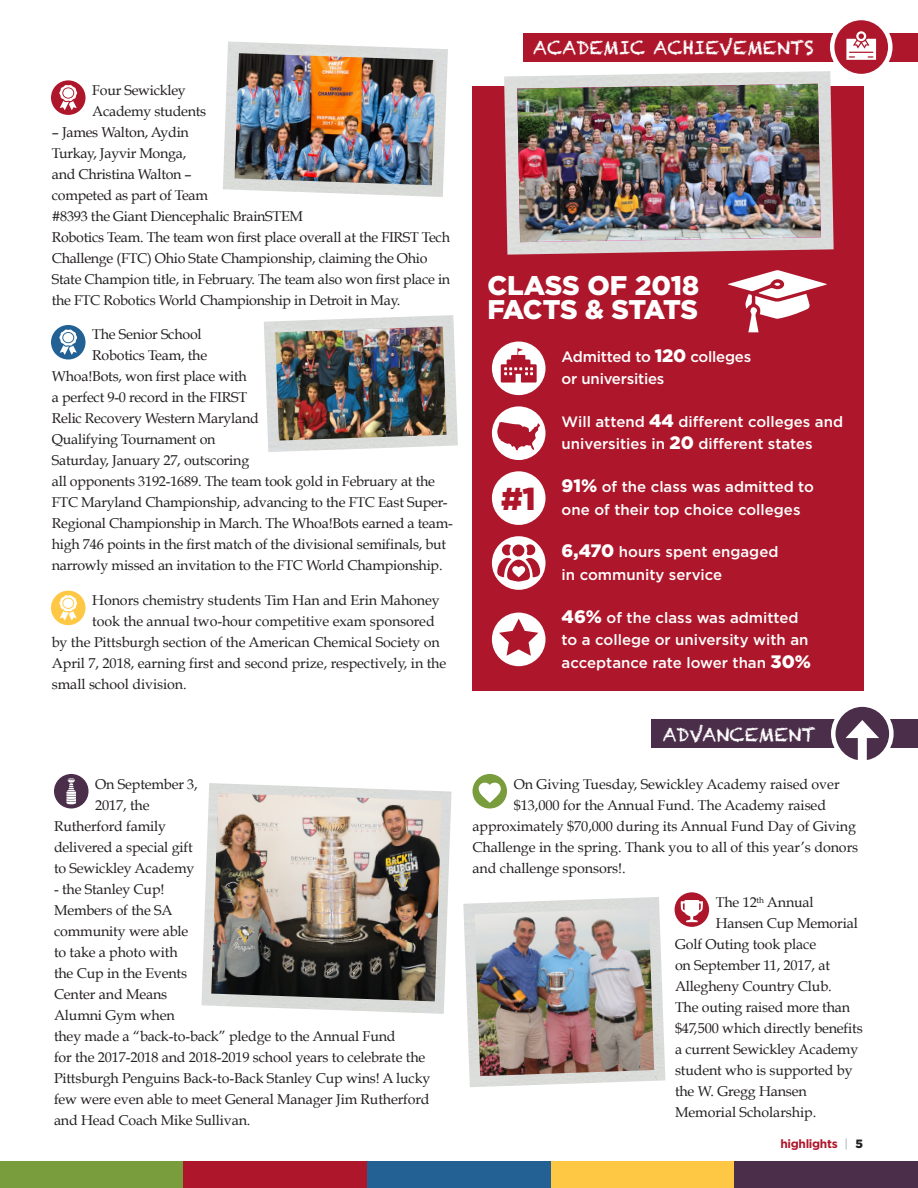
<style>
.page{position:relative;width:918px;height:1188px;background:#fff}
.page>*{position:absolute;margin:0;border:0;box-sizing:border-box;transform-origin:0 0}
.SUBHEAD{font:900 31.65px "Gotham";color:#ae172b}
.Body_copy{font:900 27px/24px "Gotham";letter-spacing:-.01em;color:#fff}
.t1{font:18.75px "Chalkduster";color:#fff}
.Body_copy-2{font:500 15px/22.5px "Gotham";color:#fff}
.Body_copy-3{font:14.25px/21px "Book Antiqua";letter-spacing:-.01em;color:#231f20}
.t2{font:700 12px "Gotham";letter-spacing:-.03em;color:#ae172b}
.s1{font-weight:900;font-size:18px}
.s2{font-weight:400;color:#9eacaa}
.s3{font-weight:900;color:#231f20}
</style>
<div class="page">
<div style="left:0;top:1161px;width:184px;height:27px;background:#799c3d"></div>
<div style="left:184px;top:1161px;width:183px;height:27px;background:#ae172b"></div>
<div style="left:367px;top:1161px;width:184px;height:27px;background:#236194"></div>
<div style="left:551px;top:1161px;width:183px;height:27px;background:#fec844"></div>
<div style="left:734px;top:1161px;width:184px;height:27px;background:#4b2e49"></div>
<img style="left:264px;top:315px;width:194px;height:137px">
<img style="left:463px;top:897px;width:202px;height:190px">
<img style="left:201px;top:783px;width:251px;height:231px">
<img style="left:223px;top:41px;width:225px;height:156px">
<div style="left:51px;top:80px;width:35px;height:35px;background:#ae172b;border-radius:50%"></div>
<svg style="left:59px;top:85px;width:18px;height:25px"></svg>
<div style="left:63px;top:88px;width:10px;height:10px;background:#fff;border-radius:50%"></div>
<div style="left:51px;top:325px;width:35px;height:35px;background:#236194;border-radius:50%"></div>
<svg style="left:59px;top:330px;width:18px;height:25px"></svg>
<div style="left:63px;top:333px;width:10px;height:9px;background:#fff;border-radius:50%"></div>
<div style="left:472px;top:86px;width:392px;height:605px;background:#ae172b"></div>
<svg style="left:728px;top:270px;width:99px;height:62px"></svg>
<div style="left:524px;top:33px;width:394px;height:28px;background:#ae172b"></div>
<svg style="left:832px;top:18px;width:58px;height:58px;fill:#ae172b"></svg>
<div style="left:830px;top:16px;width:63px;height:62px;border:4px solid #fff;border-radius:50%"></div>
<svg style="left:846px;top:31px;width:30px;height:29px"></svg>
<div style="left:492px;top:342px;width:54px;height:53px;background:#fff;border-radius:50%"></div>
<svg style="left:501px;top:348px;width:36px;height:35px"></svg>
<div style="left:492px;top:406px;width:54px;height:54px;background:#fff;border-radius:50%"></div>
<svg style="left:497px;top:422px;width:43px;height:28px"></svg>
<div style="left:492px;top:536px;width:54px;height:54px;background:#fff;border-radius:50%"></div>
<svg style="left:497px;top:544px;width:44px;height:38px"></svg>
<div style="left:492px;top:471px;width:54px;height:54px;background:#fff;border-radius:50%"></div>
<div style="left:492px;top:613px;width:54px;height:53px;background:#fff;border-radius:50%"></div>
<svg style="left:499px;top:619px;width:39px;height:37px"></svg>
<div style="left:652px;top:719px;width:266px;height:29px;background:#4b2e49"></div>
<svg style="left:833px;top:705px;width:58px;height:58px"></svg>
<div style="left:831px;top:702px;width:63px;height:63px;border:4px solid #fff;border-radius:50%"></div>
<img style="left:211px;top:793px;width:231px;height:208px">
<img style="left:475px;top:908px;width:179px;height:168px">
<img style="left:235px;top:53px;width:201px;height:132px">
<div style="left:51px;top:591px;width:35px;height:34px;background:#fec844;border-radius:50%"></div>
<svg style="left:59px;top:595px;width:18px;height:26px"></svg>
<div style="left:63px;top:599px;width:10px;height:9px;background:#fff;border-radius:50%"></div>
<div style="left:54px;top:774px;width:35px;height:35px;background:#4b2e49;border-radius:50%"></div>
<div style="left:473px;top:774px;width:34px;height:35px;background:#799c3d;border-radius:50%"></div>
<div style="left:675px;top:892px;width:34px;height:35px;background:#ae172b;border-radius:50%"></div>
<svg style="left:66px;top:778px;width:10px;height:27px"></svg>
<div style="left:858px;top:731px;width:9px;height:37px;background:#fff"></div>
<svg style="left:846px;top:720px;width:33px;height:18px"></svg>
<svg style="left:479px;top:782px;width:22px;height:21px"></svg>
<svg style="left:681px;top:900px;width:22px;height:22px"></svg>
<img style="left:275px;top:327px;width:171px;height:114px">
<img style="left:504px;top:71px;width:330px;height:184px">
<img style="left:517px;top:84px;width:304px;height:158px">
<p class="Body_copy-3" style="left:92px;top:79px;width:116px">Four Sewickley<br>Academy students</p>
<p class="Body_copy-3" style="left:52px;top:121px;width:400px">– James Walton, Aydin<br>Turkay, Jayvir Monga,<br>and Christina Walton –<br>competed as part of Team<br>#8393 the Giant Diencephalic BrainSTEM<br>Robotics Team. The team won first place overall at the FIRST Tech Challenge (FTC) Ohio State Championship, claiming the Ohio State Champion title, in February. The team also won first place in the FTC Robotics World Championship in Detroit in May.</p>
<p class="Body_copy-3" style="left:92px;top:324px;width:111px">The Senior School</p>
<p class="Body_copy-3" style="left:92px;top:345px;width:116px">Robotics Team, the</p>
<p class="Body_copy-3" style="left:52px;top:366px;width:197px">Whoa!Bots, won first place with</p>
<p class="Body_copy-3" style="left:52px;top:387px;width:197px">a perfect 9-0 record in the FIRST</p>
<p class="Body_copy-3" style="left:52px;top:408px;width:209px">Relic Recovery Western Maryland</p>
<p class="Body_copy-3" style="left:52px;top:429px;width:165px">Qualifying Tournament on</p>
<p class="Body_copy-3" style="left:52px;top:450px;width:199px">Saturday, January 27, outscoring</p>
<p class="Body_copy-3" style="left:52px;top:471px;width:385px">all opponents 3192-1689. The team took gold in February at the</p>
<p class="Body_copy-3" style="left:52px;top:492px;width:397px">FTC Maryland Championship, advancing to the FTC East Super-</p>
<p class="Body_copy-3" style="left:52px;top:513px;width:403px">Regional Championship in March. The Whoa!Bots earned a team-</p>
<p class="Body_copy-3" style="left:52px;top:534px;width:396px">high 746 points in the first match of the divisional semifinals, but</p>
<p class="Body_copy-3" style="left:52px;top:555px;width:392px">narrowly missed an invitation to the FTC World Championship.</p>
<p class="Body_copy-3" style="left:92px;top:589px;width:349px">Honors chemistry students Tim Han and Erin Mahoney</p>
<p class="Body_copy-3" style="left:92px;top:610px;width:344px">took the annual two-hour competitive exam sponsored</p>
<p class="Body_copy-3" style="left:52px;top:631px;width:390px">by the Pittsburgh section of the American Chemical Society on</p>
<p class="Body_copy-3" style="left:52px;top:652px;width:396px">April 7, 2018, earning first and second prize, respectively, in the</p>
<p class="Body_copy-3" style="left:52px;top:673px;width:136px">small school division.</p>
<p class="Body_copy-3" style="left:95px;top:774px;width:104px">On September 3,</p>
<p class="Body_copy-3" style="left:95px;top:795px;width:56px">2017, the</p>
<p class="Body_copy-3" style="left:54px;top:816px;width:114px">Rutherford family</p>
<p class="Body_copy-3" style="left:54px;top:837px;width:140px">delivered a special gift</p>
<p class="Body_copy-3" style="left:54px;top:858px;width:142px">to Sewickley Academy</p>
<p class="Body_copy-3" style="left:54px;top:879px;width:378px">- the Stanley Cup!<br>Members of the SA<br>community were able<br>to take a photo with<br>the Cup in the Events<br>Center and Means<br>Alumni Gym when<br>they made a “back-to-back” pledge to the Annual Fund<br>for the 2017-2018 and 2018-2019 school years to celebrate the<br>Pittsburgh Penguins Back-to-Back Stanley Cup wins! A lucky few were even able to meet General Manager Jim Rutherford and Head Coach Mike Sullivan.</p>
<p class="t1" style="left:533px;top:37px;width:282px">ACADEMIC ACHIEVEMENTS</p>
<p class="Body_copy" style="left:487px;top:273px;width:213px">CLASS OF 2018<br>FACTS &amp; STATS</p>
<p class="Body_copy-2" style="left:562px;top:345px;width:191px">Admitted to <span class="s1">120</span> colleges or universities</p>
<p class="Body_copy-2" style="left:562px;top:410px;width:283px">Will attend <span class="s1">44</span> different colleges and universities in <span class="s1">20</span> different states</p>
<p class="Body_copy-2" style="left:562px;top:475px;width:254px"><span class="s1">91%</span> of the class was admitted to one of their top choice colleges</p>
<p class="Body_copy-2" style="left:562px;top:540px;width:218px"><span class="s1">6,470</span> hours spent engaged in community service</p>
<p class="Body_copy-2" style="left:562px;top:606px;width:251px"><span class="s1">46%</span> of the class was admitted to a college or university with an acceptance rate lower than <span class="s1">30%</span></p>
<p class="SUBHEAD" style="left:501px;top:481px;width:36px">#1</p>
<p class="t1" style="left:663px;top:723px;width:155px">ADVANCEMENT</p>
<p class="Body_copy-3" style="left:514px;top:774px;width:327px">On Giving Tuesday, Sewickley Academy raised over</p>
<p class="Body_copy-3" style="left:514px;top:795px;width:314px">$13,000 for the Annual Fund. The Academy raised</p>
<p class="Body_copy-3" style="left:472px;top:816px;width:385px">approximately $70,000 during its Annual Fund Day of Giving</p>
<p class="Body_copy-3" style="left:472px;top:837px;width:387px">Challenge in the spring. Thank you to all of this year’s donors</p>
<p class="Body_copy-3" style="left:472px;top:858px;width:155px">and challenge sponsors!.</p>
<p class="Body_copy-3" style="left:716px;top:892px;width:99px">The 12<sup>th</sup> Annual</p>
<p class="Body_copy-3" style="left:716px;top:913px;width:143px">Hansen Cup Memorial</p>
<p class="Body_copy-3" style="left:675px;top:934px;width:143px">Golf Outing took place</p>
<p class="Body_copy-3" style="left:675px;top:955px;width:157px">on September 11, 2017, at</p>
<p class="Body_copy-3" style="left:675px;top:976px;width:158px">Allegheny Country Club.</p>
<p class="Body_copy-3" style="left:675px;top:997px;width:177px">The outing raised more than</p>
<p class="Body_copy-3" style="left:675px;top:1018px;width:189px">$47,500 which directly benefits</p>
<p class="Body_copy-3" style="left:675px;top:1039px;width:185px">a current Sewickley Academy</p>
<p class="Body_copy-3" style="left:675px;top:1060px;width:179px">student who is supported by</p>
<p class="Body_copy-3" style="left:675px;top:1081px;width:133px">the W. Gregg Hansen</p>
<p class="Body_copy-3" style="left:675px;top:1102px;width:143px">Memorial Scholarship.</p>
<p class="t2" style="left:780px;top:1137px;width:84px">highlights <span class="s2">|</span> <span class="s3">5</span></p>
</div>
